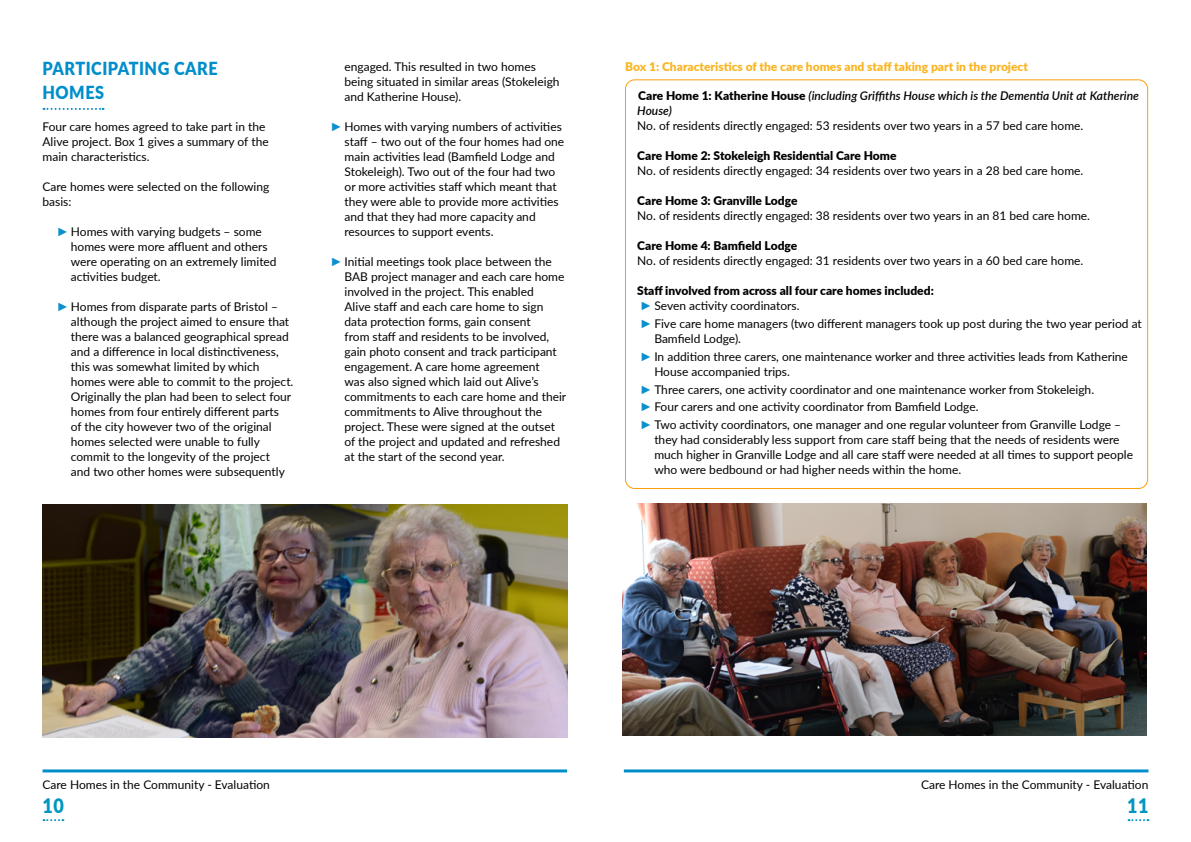
<style>
.page{position:relative;width:1191px;height:842px;background:#fff}
.page>*{position:absolute;margin:0;border:0;box-sizing:border-box;transform-origin:0 0}
.t1{font:900 20px "Lato";color:#0096c1;scale:.9 1}
.t2{font:900 18px/24px "Lato";letter-spacing:.03em;color:#008ecb;scale:.9 1}
.t3{font:12px/15px "Lato";color:#020203}
.t4{font:900 12px/15px "Lato";color:#020203}
.t5{font:italic 600 12px/15px "Lato";color:#020203}
.t6{font:900 12px "Lato";color:#fab522}
.s1{font-family:"Arial";color:#0b8fcd}
.s2{font-weight:900;font-style:normal}
.s3{font-family:"Arial";font-weight:400;color:#0b8fcd}
.s4{font-weight:400}
</style>
<div class="page">
<hr style="left:43px;top:769px;width:524px;height:3px;background:#008fcb">
<svg style="left:44px;top:819px;width:19px;height:2px"></svg>
<hr style="left:624px;top:769px;width:524px;height:3px;background:#008fcb">
<svg style="left:1128px;top:819px;width:20px;height:2px"></svg>
<svg style="left:44px;top:108px;width:60px;height:2px"></svg>
<img style="left:622px;top:503px;width:524px;height:232px">
<img style="left:43px;top:505px;width:524px;height:232px">
<h2 class="t2" style="left:43px;top:56px;width:196px">PARTICIPATING CARE<br>HOMES</h2>
<p class="t3" style="left:43px;top:119px;width:228px">Four care homes agreed to take part in the<br>Alive project. Box 1 gives a summary of the main characteristics.</p>
<p class="t3" style="left:43px;top:179px;width:228px">Care homes were selected on the following basis:</p>
<p class="t3" style="left:71px;top:224px;width:207px;text-indent:-14px"><span class="s1">►</span> Homes with varying budgets – some homes were more affluent and others were operating on an extremely limited activities budget.</p>
<p class="t3" style="left:71px;top:299px;width:224px;text-indent:-14px"><span class="s1">►</span> Homes from disparate parts of Bristol – although the project aimed to ensure that there was a balanced geographical spread and a difference in local distinctiveness, this was somewhat limited by which homes were able to commit to the project.<br>Originally the plan had been to select four homes from four entirely different parts<br>of the city however two of the original homes selected were unable to fully commit to the longevity of the project<br>and two other homes were subsequently</p>
<p class="t3" style="left:344px;top:58px;width:217px">engaged. This resulted in two homes being situated in similar areas (Stokeleigh and Katherine House).</p>
<p class="t3" style="left:344px;top:118px;width:221px;text-indent:-14px"><span class="s1">►</span> Homes with varying numbers of activities staff – two out of the four homes had one main activities lead (Bamfield Lodge and Stokeleigh). Two out of the four had two or more activities staff which meant that they were able to provide more activities and that they had more capacity and resources to support events.</p>
<p class="t3" style="left:344px;top:253px;width:223px;text-indent:-14px"><span class="s1">►</span> Initial meetings took place between the BAB project manager and each care home involved in the project. This enabled<br>Alive staff and each care home to sign data protection forms, gain consent<br>from staff and residents to be involved, gain photo consent and track participant engagement. A care home agreement<br>was also signed which laid out Alive’s commitments to each care home and their commitments to Alive throughout the project. These were signed at the outset of the project and updated and refreshed at the start of the second year.</p>
<p class="t6" style="left:625px;top:57px;width:404px">Box 1: Characteristics of the care homes and staff taking part in the project</p>
<p class="t5" style="left:637px;top:88px;width:503px"><span class="s2">Care Home 1: Katherine House</span> (including Griffiths House which is the Dementia Unit at Katherine<br>House)</p>
<p class="t3" style="left:637px;top:118px;width:447px">No. of residents directly engaged: 53 residents over two years in a 57 bed care home.</p>
<p class="t4" style="left:637px;top:148px;width:261px">Care Home 2: Stokeleigh Residential Care Home</p>
<p class="t3" style="left:637px;top:163px;width:447px">No. of residents directly engaged: 34 residents over two years in a 28 bed care home.</p>
<p class="t4" style="left:637px;top:193px;width:162px">Care Home 3: Granville Lodge</p>
<p class="t3" style="left:637px;top:208px;width:454px">No. of residents directly engaged: 38 residents over two years in an 81 bed care home.</p>
<p class="t4" style="left:637px;top:238px;width:162px">Care Home 4: Bamfield Lodge</p>
<p class="t3" style="left:637px;top:253px;width:447px">No. of residents directly engaged: 31 residents over two years in a 60 bed care home.</p>
<p class="t4" style="left:637px;top:283px;width:298px">Staff involved from across all four care homes included: <span class="s3">►</span> <span class="s4">Seven activity coordinators.</span></p>
<p class="t3" style="left:654px;top:315px;width:489px;text-indent:-14px"><span class="s1">►</span> Five care home managers (two different managers took up post during the two year period at<br>Bamfield Lodge).</p>
<p class="t3" style="left:654px;top:348px;width:475px;text-indent:-14px"><span class="s1">►</span> In addition three carers, one maintenance worker and three activities leads from Katherine<br>House accompanied trips.</p>
<p class="t3" style="left:640px;top:380px;width:482px;line-height:17.8px"><span class="s1">►</span> Three carers, one activity coordinator and one maintenance worker from Stokeleigh.<br><span class="s1">►</span> Four carers and one activity coordinator from Bamfield Lodge.<br><span class="s1">►</span> Two activity coordinators, one manager and one regular volunteer from Granville Lodge –</p>
<p class="t3" style="left:654px;top:432px;width:480px">they had considerably less support from care staff being that the needs of residents were much higher in Granville Lodge and all care staff were needed at all times to support people who were bedbound or had higher needs within the home.</p>
<p class="t3" style="left:43px;top:777px;width:229px">Care Homes in the Community - Evaluation</p>
<h1 class="t1" style="left:43px;top:791px;width:25px">10</h1>
<p class="t3" style="left:921px;top:777px;width:229px">Care Homes in the Community - Evaluation</p>
<h1 class="t1" style="left:1127px;top:791px;width:25px">11</h1>
</div>
